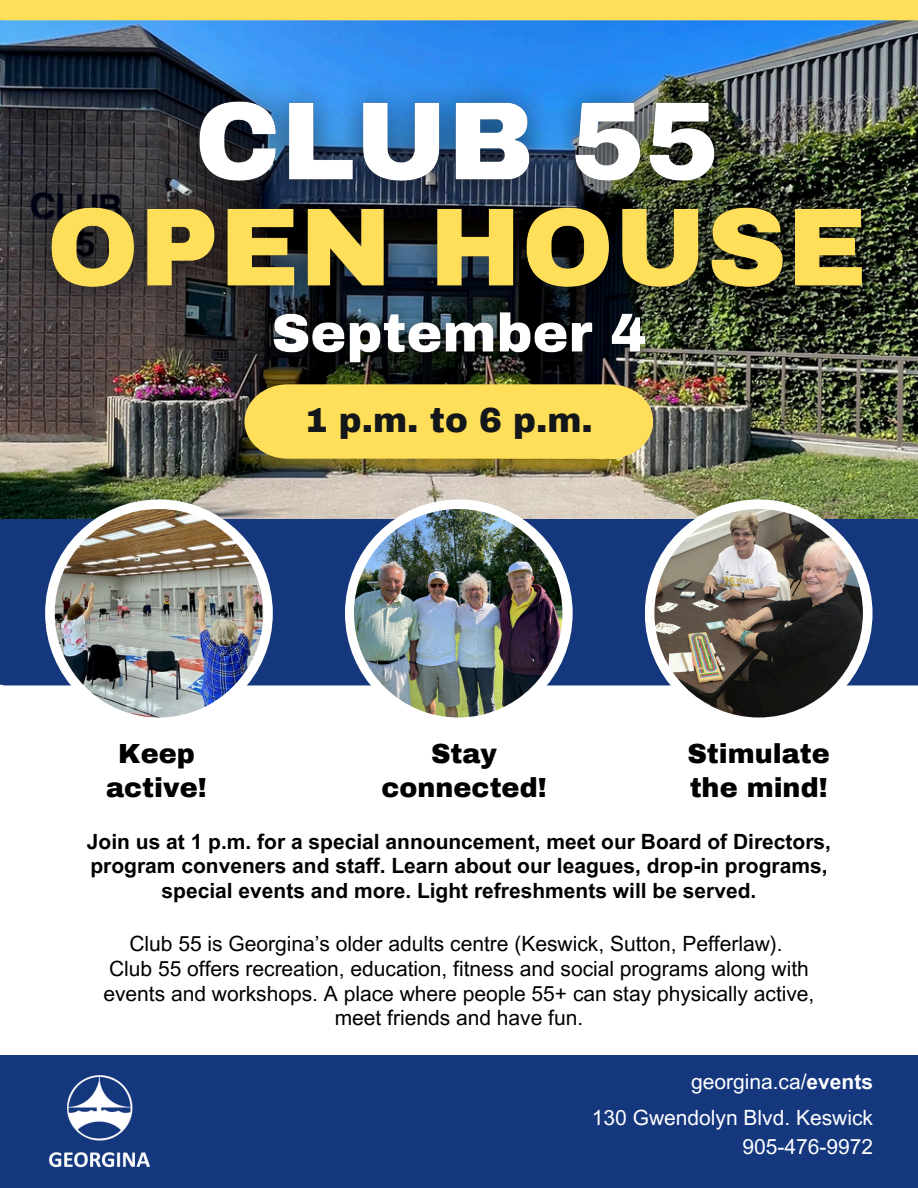
<style>
.page{position:relative;width:918px;height:1188px;background:#fff}
.page>*{position:absolute;margin:0;border:0;box-sizing:border-box;transform-origin:0 0}
.t1{font:900 34.2px "Archivo";color:#141719}
.t2{font:900 27px/33.8px "Archivo";color:#000;text-align:center}
.t3{font:21px/24.8px "Arial MT Pro";color:#000;text-align:center}
.t4{font:700 21px/24.8px "Arial MT Pro";color:#000;text-align:center}
.t5{font:21px "Arial MT Pro";color:#fff}
.s1{font-weight:700}
</style>
<div class="page">
<img style="left:0;top:20px;width:918px;height:499px">
<div style="left:0;top:1055px;width:918px;height:133px;background:#14377d"></div>
<img style="left:48px;top:1075px;width:102px;height:93px">
<div style="left:0;top:519px;width:918px;height:166px;background:#14377d"></div>
<div style="left:345px;top:499px;width:228px;height:228px;background:#fff;border-radius:50%"></div>
<img style="left:354px;top:509px;width:208px;height:208px;border-radius:50%">
<div style="left:645px;top:499px;width:228px;height:228px;background:#fff;border-radius:50%"></div>
<img style="left:654px;top:509px;width:209px;height:208px;border-radius:50%">
<div style="left:45px;top:499px;width:228px;height:228px;background:#fff;border-radius:50%"></div>
<img style="left:55px;top:509px;width:208px;height:208px;border-radius:50%">
<div style="left:245px;top:384px;width:408px;height:75px;background:#ffde59"></div>
<div style="left:0;top:0;width:918px;height:20px;background:#ffde59"></div>
<img style="left:3px;top:57px;width:907px;height:283px">
<img style="left:249px;top:289px;width:421px;height:100px">
<p class="t1" style="left:305px;top:402px;width:290px">1 p.m. to 6 p.m.</p>
<h5 class="t2" style="left:687px;top:737px;width:144px;text-align:left">Stimulate the mind!</h5>
<p class="t2" style="left:106px;top:737px;width:102px">Keep active!</p>
<p class="t2" style="left:382px;top:737px;width:167px">Stay connected!</p>
<p class="t4" style="left:87px;top:832px;width:746px">Join us at 1 p.m. for a special announcement, meet our Board of Directors, program conveners and staff. Learn about our leagues, drop-in programs, special events and more. Light refreshments will be served.</p>
<p class="t3" style="left:129px;top:934px;width:655px">Club 55 is Georgina’s older adults centre (Keswick, Sutton, Pefferlaw).</p>
<p class="t3" style="left:103px;top:959px;width:713px">Club 55 offers recreation, education, fitness and social programs along with events and workshops. A place where people 55+ can stay physically active, meet friends and have fun.</p>
<p class="t5" style="left:691px;top:1074px;width:183px">georgina.ca/<span class="s1">events</span></p>
<p class="t5" style="left:592px;top:1110px;width:283px">130 Gwendolyn Blvd. Keswick</p>
<p class="t5" style="left:742px;top:1139px;width:132px">905-476-9972</p>
</div>
